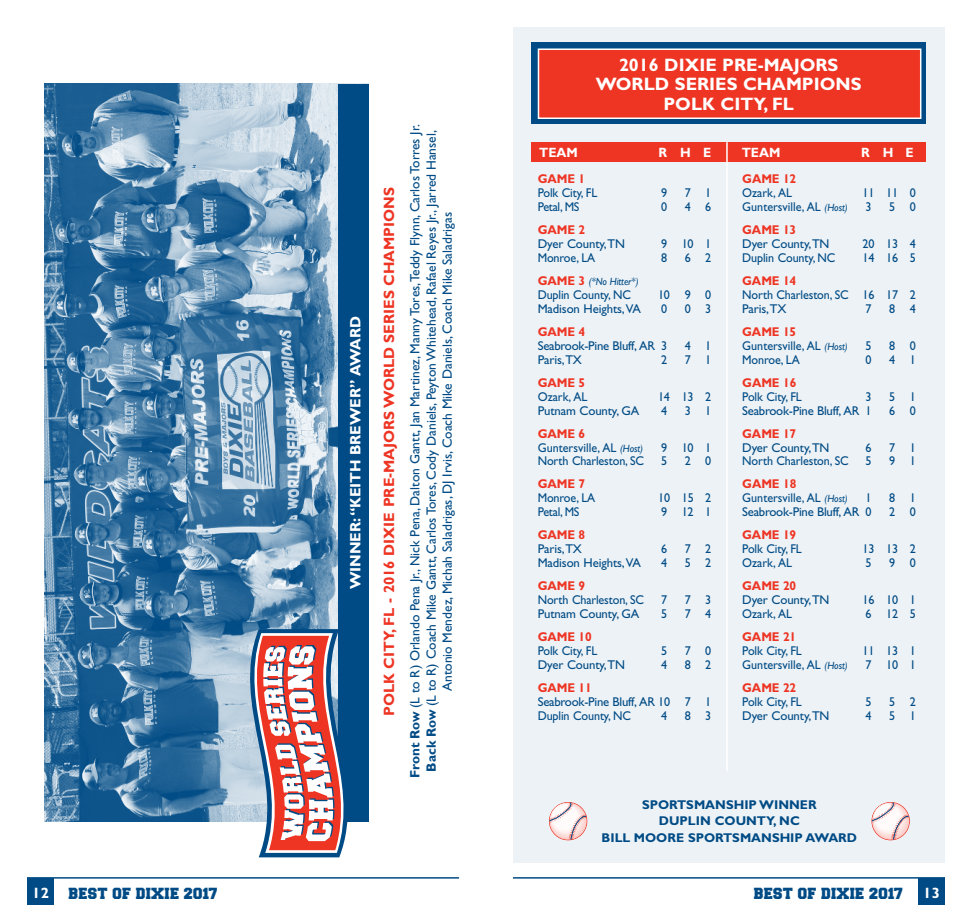
<style>
.page{position:relative;width:972px;height:918px;background:#fff}
.page>*{position:absolute;margin:0;border:0;box-sizing:border-box;transform-origin:0 0}
.t1{font:700 18px/19.5px "Gill Sans";color:#fff;text-align:center}
.t2{font:700 15px "Gill Sans";color:#ee3524}
.t3{font:700 15px "Gill Sans";color:#fff}
.t4{font:13.5px/16.2px "Gill Sans";color:#004b85;text-align:center}
.t5{font:900 13.5px "College";letter-spacing:.02em;color:#004b85}
.t6{font:700 13.5px "Gill Sans";color:#fff;scale:.95 1}
.t7{font:12.75px/14px "Gill Sans";letter-spacing:-.01em;color:#004b85;scale:.95 1}
.t8{font:12.75px/14px "Gill Sans";letter-spacing:-.01em;color:#004b85}
.t9{font:700 12.75px/16.8px "Gill Sans";color:#004b85;text-align:center}
.t10{font:italic 10.5px "Gill Sans";letter-spacing:-.01em;color:#004b85;scale:.95 1}
.s1{font-weight:700}
.s2{font-weight:700;color:#ee3524}
.s3{font-style:italic;font-size:10.5px}
.s4{font-weight:700;font-style:normal;font-size:12.75px;color:#ee3524}
</style>
<div class="page">
<img style="left:44px;top:84px;width:294px;height:738px">
<div style="left:918px;top:878px;width:27px;height:27px;background:#004b85"></div>
<div style="left:27px;top:878px;width:27px;height:27px;background:#004b85"></div>
<hr style="left:27px;top:877px;width:432px;height:2px;background:#004b85">
<hr style="left:513px;top:877px;width:432px;height:2px;background:#004b85">
<div style="left:338px;top:84px;width:31px;height:738px;background:#004b85"></div>
<svg style="left:250px;top:629px;width:98px;height:228px"></svg>
<div style="left:513px;top:27px;width:432px;height:836px;background:#edf2f6"></div>
<svg style="left:549px;top:802px;width:38px;height:38px"></svg>
<svg style="left:872px;top:802px;width:38px;height:38px"></svg>
<div style="left:532px;top:142px;width:394px;height:20px;background:#ee3524"></div>
<hr style="left:726px;top:142px;width:2px;height:629px;background:#fff">
<div style="left:532px;top:42px;width:394px;height:82px;background:#004b85"></div>
<div style="left:538px;top:48px;width:383px;height:71px;background:#ee3524;border:2px solid #fff"></div>
<p class="t3" style="left:347px;top:589px;width:275px;rotate:-90deg">WINNER: “KEITH BREWER” AWARD</p>
<p class="t2" style="left:380px;top:716px;width:531px;rotate:-90deg">POLK CITY, FL - 2016 DIXIE PRE-MAJORS WORLD SERIES CHAMPIONS</p>
<p class="t4" style="left:407px;top:778px;width:655px;rotate:-90deg"><span class="s1">Front Row</span> (L to R) Orlando Pena Jr., Nick Pena, Dalton Gantt, Jan Martinez, Manny Tores,Teddy Flynn, Carlos Torres Jr.<br><span class="s1">Back Row</span> (L to R) Coach Mike Gantt, Carlos Tores, Cody Daniels, PeytonWhitehead, Rafael Reyes Jr., Jarred Hansel,<br>Antonio Mendez, Michah Saladrigas, DJ Irvis, Coach Mike Daniels, Coach Mike Saladrigas</p>
<p class="t1" style="left:596px;top:55px;width:267px">2016 DIXIE PRE-MAJORS<br>WORLD SERIES CHAMPIONS<br>POLK CITY, FL</p>
<p class="t6" style="left:539px;top:144px;width:42px">TEAM</p>
<p class="t6" style="left:659px;top:144px;width:57px">RHE</p>
<p class="t6" style="left:742px;top:144px;width:42px">TEAM</p>
<p class="t6" style="left:861px;top:144px;width:57px">RHE</p>
<p class="t7" style="left:538px;top:172px;width:64px"><span class="s2">GAME 1<br></span>Polk City, FL</p>
<p class="t7" style="left:661px;top:186px;width:8px">9</p>
<p class="t7" style="left:685px;top:186px;width:30px">7 1</p>
<p class="t7" style="left:742px;top:172px;width:58px"><span class="s2">GAME 12<br></span>Ozark, AL</p>
<p class="t7" style="left:863px;top:186px;width:58px">11 11 0</p>
<p class="t7" style="left:538px;top:200px;width:45px">Petal, MS</p>
<p class="t7" style="left:661px;top:200px;width:8px">0</p>
<p class="t7" style="left:685px;top:200px;width:30px">4 6</p>
<p class="t8" style="left:538px;top:223px;width:89px"><span class="s2">GAME 2<br></span>Dyer County,TN</p>
<p class="t7" style="left:661px;top:237px;width:54px">9 10 1</p>
<p class="t7" style="left:742px;top:200px;width:113px">Guntersville, AL <span class="s3">(Host)</span></p>
<p class="t7" style="left:866px;top:200px;width:8px">3</p>
<p class="t7" style="left:889px;top:200px;width:30px">5 0</p>
<p class="t8" style="left:742px;top:223px;width:89px"><span class="s2">GAME 13<br></span>Dyer County,TN</p>
<p class="t7" style="left:863px;top:237px;width:58px">20 13 4</p>
<p class="t7" style="left:538px;top:251px;width:62px">Monroe, LA</p>
<p class="t7" style="left:661px;top:251px;width:8px">8</p>
<p class="t7" style="left:685px;top:251px;width:30px">6 2</p>
<p class="t10" style="left:538px;top:276px;width:108px"><span class="s4">GAME 3</span> (*No Hitter*)</p>
<p class="t7" style="left:538px;top:288px;width:100px">Duplin County, NC</p>
<p class="t7" style="left:658px;top:288px;width:58px">10 9 0</p>
<p class="t8" style="left:538px;top:302px;width:105px">Madison Heights,VA</p>
<p class="t7" style="left:661px;top:302px;width:8px">0</p>
<p class="t7" style="left:685px;top:302px;width:30px">0 3</p>
<p class="t8" style="left:538px;top:325px;width:131px"><span class="s2">GAME 4<br></span>Seabrook-Pine Bluff, AR 3</p>
<p class="t7" style="left:685px;top:339px;width:30px">4 1</p>
<p class="t7" style="left:742px;top:251px;width:100px">Duplin County, NC</p>
<p class="t7" style="left:863px;top:251px;width:58px">14 16 5</p>
<p class="t7" style="left:742px;top:274px;width:184px"><span class="s2">GAME 14<br></span>North Charleston, SC 16 17 2<br>Paris,TX</p>
<p class="t7" style="left:866px;top:302px;width:8px">7</p>
<p class="t7" style="left:889px;top:302px;width:30px">8 4</p>
<p class="t7" style="left:742px;top:325px;width:113px"><span class="s2">GAME 15<br></span>Guntersville, AL <span class="s3">(Host)</span></p>
<p class="t7" style="left:866px;top:339px;width:8px">5</p>
<p class="t7" style="left:889px;top:339px;width:30px">8 0</p>
<p class="t8" style="left:538px;top:353px;width:46px">Paris,TX</p>
<p class="t7" style="left:661px;top:353px;width:8px">2</p>
<p class="t7" style="left:685px;top:353px;width:30px">7 1</p>
<p class="t7" style="left:538px;top:376px;width:54px"><span class="s2">GAME 5<br></span>Ozark, AL</p>
<p class="t7" style="left:658px;top:390px;width:58px">14 13 2</p>
<p class="t8" style="left:538px;top:403px;width:103px">Putnam County, GA</p>
<p class="t7" style="left:661px;top:403px;width:8px">4</p>
<p class="t7" style="left:685px;top:403px;width:30px">3 1</p>
<p class="t7" style="left:538px;top:426px;width:113px"><span class="s2">GAME 6<br></span>Guntersville, AL <span class="s3">(Host)</span></p>
<p class="t7" style="left:661px;top:440px;width:54px">9 10 1</p>
<p class="t7" style="left:742px;top:353px;width:62px">Monroe, LA</p>
<p class="t7" style="left:866px;top:353px;width:8px">0</p>
<p class="t7" style="left:889px;top:353px;width:30px">4 1</p>
<p class="t7" style="left:742px;top:376px;width:64px"><span class="s2">GAME 16<br></span>Polk City, FL</p>
<p class="t7" style="left:866px;top:390px;width:8px">3</p>
<p class="t7" style="left:889px;top:390px;width:30px">5 1</p>
<p class="t8" style="left:742px;top:403px;width:131px">Seabrook-Pine Bluff, AR 1</p>
<p class="t7" style="left:889px;top:403px;width:30px">6 0</p>
<p class="t8" style="left:742px;top:426px;width:89px"><span class="s2">GAME 17<br></span>Dyer County,TN</p>
<p class="t7" style="left:866px;top:440px;width:8px">6</p>
<p class="t7" style="left:889px;top:440px;width:30px">7 1</p>
<p class="t7" style="left:538px;top:454px;width:114px">North Charleston, SC</p>
<p class="t7" style="left:661px;top:454px;width:8px">5</p>
<p class="t7" style="left:685px;top:454px;width:30px">2 0</p>
<p class="t7" style="left:538px;top:477px;width:62px"><span class="s2">GAME 7<br></span>Monroe, LA</p>
<p class="t7" style="left:658px;top:491px;width:58px">10 15 2</p>
<p class="t7" style="left:538px;top:505px;width:45px">Petal, MS</p>
<p class="t7" style="left:661px;top:505px;width:54px">9 12 1</p>
<p class="t8" style="left:538px;top:528px;width:49px"><span class="s2">GAME 8<br></span>Paris,TX</p>
<p class="t7" style="left:661px;top:542px;width:8px">6</p>
<p class="t7" style="left:685px;top:542px;width:30px">7 2</p>
<p class="t7" style="left:742px;top:454px;width:114px">North Charleston, SC</p>
<p class="t7" style="left:866px;top:454px;width:8px">5</p>
<p class="t7" style="left:889px;top:454px;width:30px">9 1</p>
<p class="t7" style="left:742px;top:477px;width:113px"><span class="s2">GAME 18<br></span>Guntersville, AL <span class="s3">(Host)</span></p>
<p class="t7" style="left:866px;top:491px;width:8px">1</p>
<p class="t7" style="left:889px;top:491px;width:30px">8 1</p>
<p class="t8" style="left:742px;top:505px;width:131px">Seabrook-Pine Bluff, AR 0</p>
<p class="t7" style="left:889px;top:505px;width:30px">2 0</p>
<p class="t7" style="left:742px;top:528px;width:64px"><span class="s2">GAME 19<br></span>Polk City, FL</p>
<p class="t7" style="left:863px;top:542px;width:58px">13 13 2</p>
<p class="t8" style="left:538px;top:556px;width:105px">Madison Heights,VA</p>
<p class="t7" style="left:661px;top:556px;width:8px">4</p>
<p class="t7" style="left:685px;top:556px;width:30px">5 2</p>
<p class="t7" style="left:538px;top:579px;width:114px"><span class="s2">GAME 9<br></span>North Charleston, SC</p>
<p class="t7" style="left:661px;top:593px;width:8px">7</p>
<p class="t7" style="left:685px;top:593px;width:30px">7 3</p>
<p class="t7" style="left:742px;top:556px;width:54px">Ozark, AL</p>
<p class="t7" style="left:866px;top:556px;width:8px">5</p>
<p class="t7" style="left:889px;top:556px;width:30px">9 0</p>
<p class="t8" style="left:742px;top:579px;width:89px"><span class="s2">GAME 20<br></span>Dyer County,TN</p>
<p class="t7" style="left:863px;top:593px;width:58px">16 10 1</p>
<p class="t8" style="left:538px;top:607px;width:103px">Putnam County, GA</p>
<p class="t7" style="left:661px;top:607px;width:8px">5</p>
<p class="t7" style="left:685px;top:607px;width:30px">7 4</p>
<p class="t7" style="left:538px;top:630px;width:64px"><span class="s2">GAME 10<br></span>Polk City, FL</p>
<p class="t7" style="left:661px;top:644px;width:8px">5</p>
<p class="t7" style="left:685px;top:644px;width:30px">7 0</p>
<p class="t7" style="left:742px;top:607px;width:54px">Ozark, AL</p>
<p class="t7" style="left:866px;top:607px;width:54px">6 12 5</p>
<p class="t7" style="left:742px;top:630px;width:64px"><span class="s2">GAME 21<br></span>Polk City, FL</p>
<p class="t7" style="left:863px;top:644px;width:58px">11 13 1</p>
<p class="t8" style="left:538px;top:658px;width:89px">Dyer County,TN</p>
<p class="t7" style="left:661px;top:658px;width:8px">4</p>
<p class="t7" style="left:685px;top:658px;width:30px">8 2</p>
<p class="t8" style="left:538px;top:681px;width:175px"><span class="s2">GAME 11<br></span>Seabrook-Pine Bluff, AR 10 7 1<br>Duplin County, NC</p>
<p class="t7" style="left:661px;top:709px;width:8px">4</p>
<p class="t7" style="left:685px;top:709px;width:30px">8 3</p>
<p class="t7" style="left:742px;top:658px;width:113px">Guntersville, AL <span class="s3">(Host)</span></p>
<p class="t7" style="left:866px;top:658px;width:54px">7 10 1</p>
<p class="t7" style="left:742px;top:681px;width:64px"><span class="s2">GAME 22<br></span>Polk City, FL</p>
<p class="t7" style="left:866px;top:695px;width:8px">5</p>
<p class="t7" style="left:889px;top:695px;width:30px">5 2</p>
<p class="t8" style="left:742px;top:709px;width:89px">Dyer County,TN</p>
<p class="t7" style="left:866px;top:709px;width:8px">4</p>
<p class="t7" style="left:889px;top:709px;width:30px">5 1</p>
<p class="t9" style="left:602px;top:796px;width:257px">SPORTSMANSHIP WINNER<br>DUPLIN COUNTY, NC<br>BILL MOORE SPORTSMANSHIP AWARD</p>
<p class="t3" style="left:32px;top:884px;width:18px">12</p>
<p class="t5" style="left:69px;top:888px;width:150px">BEST OF DIXIE 2017</p>
<p class="t5" style="left:754px;top:888px;width:150px">BEST OF DIXIE 2017</p>
<p class="t3" style="left:923px;top:884px;width:18px">13</p>
</div>
